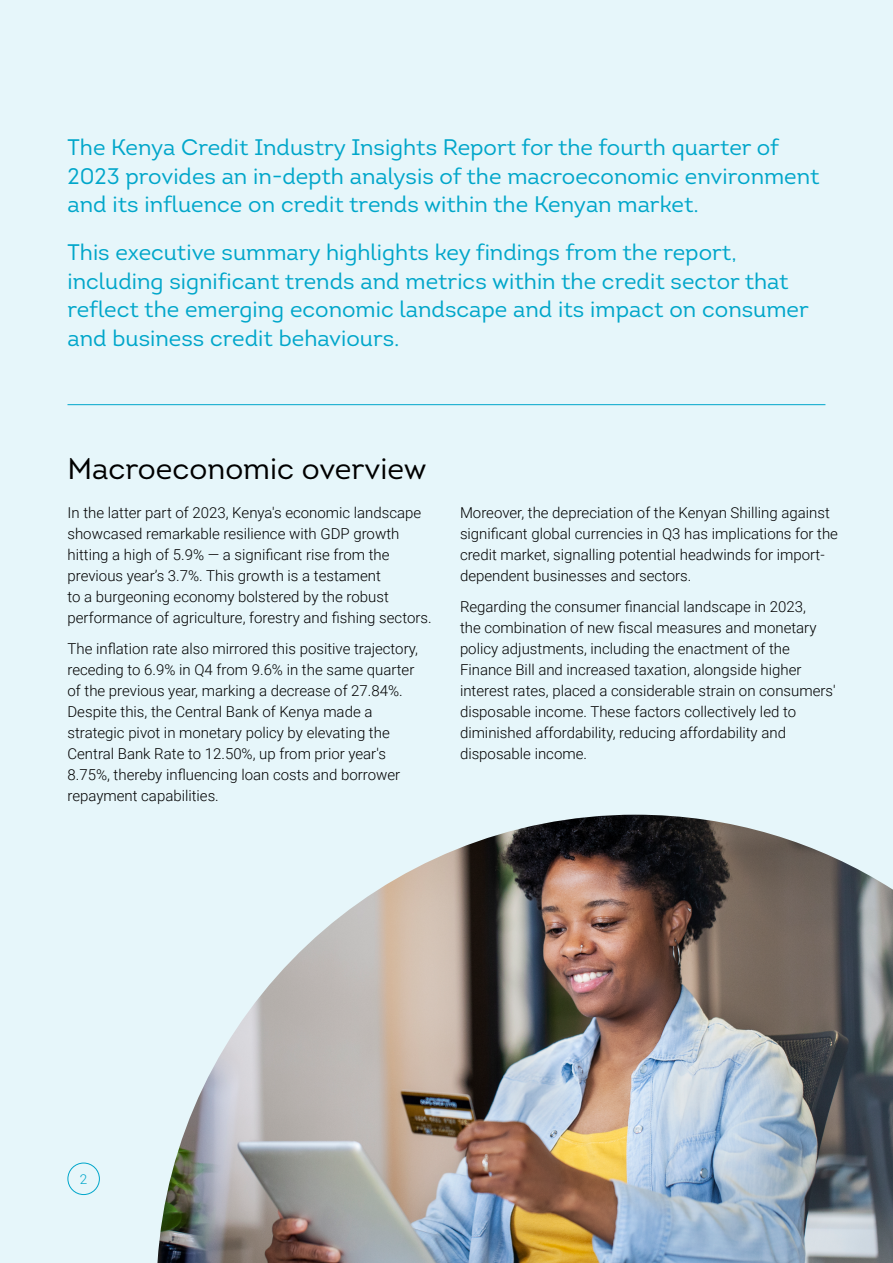
<style>
.page{position:relative;width:893px;height:1263px;background:#e6f6fa}
.page>*{position:absolute;margin:0;border:0;box-sizing:border-box;transform-origin:0 0}
.t1{font:30px "Intro";color:#000}
.t2{font:22.5px/28.5px "Intro";color:#00a6ca}
.t3{font:300 15px/21px "Roboto";color:#000}
.t4{font:300 13.5px "Roboto";color:#00a6ca}
</style>
<div class="page">
<img style="left:157px;top:815px;width:736px;height:448px">
<hr style="left:68px;top:404px;width:757px;height:1px;background:#00a6ca">
<div style="left:68px;top:1163px;width:32px;height:32px;border:1px solid #00a6ca;border-radius:50%"></div>
<h2 class="t2" style="left:68px;top:133px;width:753px">The Kenya Credit Industry Insights Report for the fourth quarter of<br>2023 provides an in-depth analysis of the macroeconomic environment and its influence on credit trends within the Kenyan market.</h2>
<p class="t2" style="left:68px;top:238px;width:743px">This executive summary highlights key findings from the report, including significant trends and metrics within the credit sector that reflect the emerging economic landscape and its impact on consumer and business credit behaviours.</p>
<h1 class="t1" style="left:68px;top:450px;width:360px">Macroeconomic overview</h1>
<p class="t3" style="left:68px;top:501px;width:366px">In the latter part of 2023, Kenya's economic landscape showcased remarkable resilience with GDP growth hitting a high of 5.9% — a significant rise from the previous year’s 3.7%. This growth is a testament<br>to a burgeoning economy bolstered by the robust performance of agriculture, forestry and fishing sectors.</p>
<p class="t3" style="left:68px;top:638px;width:352px">The inflation rate also mirrored this positive trajectory, receding to 6.9% in Q4 from 9.6% in the same quarter of the previous year, marking a decrease of 27.84%.<br>Despite this, the Central Bank of Kenya made a strategic pivot in monetary policy by elevating the Central Bank Rate to 12.50%, up from prior year's 8.75%, thereby influencing loan costs and borrower repayment capabilities.</p>
<p class="t3" style="left:460px;top:501px;width:380px">Moreover, the depreciation of the Kenyan Shilling against significant global currencies in Q3 has implications for the credit market, signalling potential headwinds for import&shy;dependent businesses and sectors.</p>
<p class="t3" style="left:460px;top:596px;width:377px">Regarding the consumer financial landscape in 2023,<br>the combination of new fiscal measures and monetary policy adjustments, including the enactment of the Finance Bill and increased taxation, alongside higher interest rates, placed a considerable strain on consumers' disposable income. These factors collectively led to diminished affordability, reducing affordability and disposable income.</p>
<p class="t4" style="left:80px;top:1169px;width:9px">2</p>
</div>
